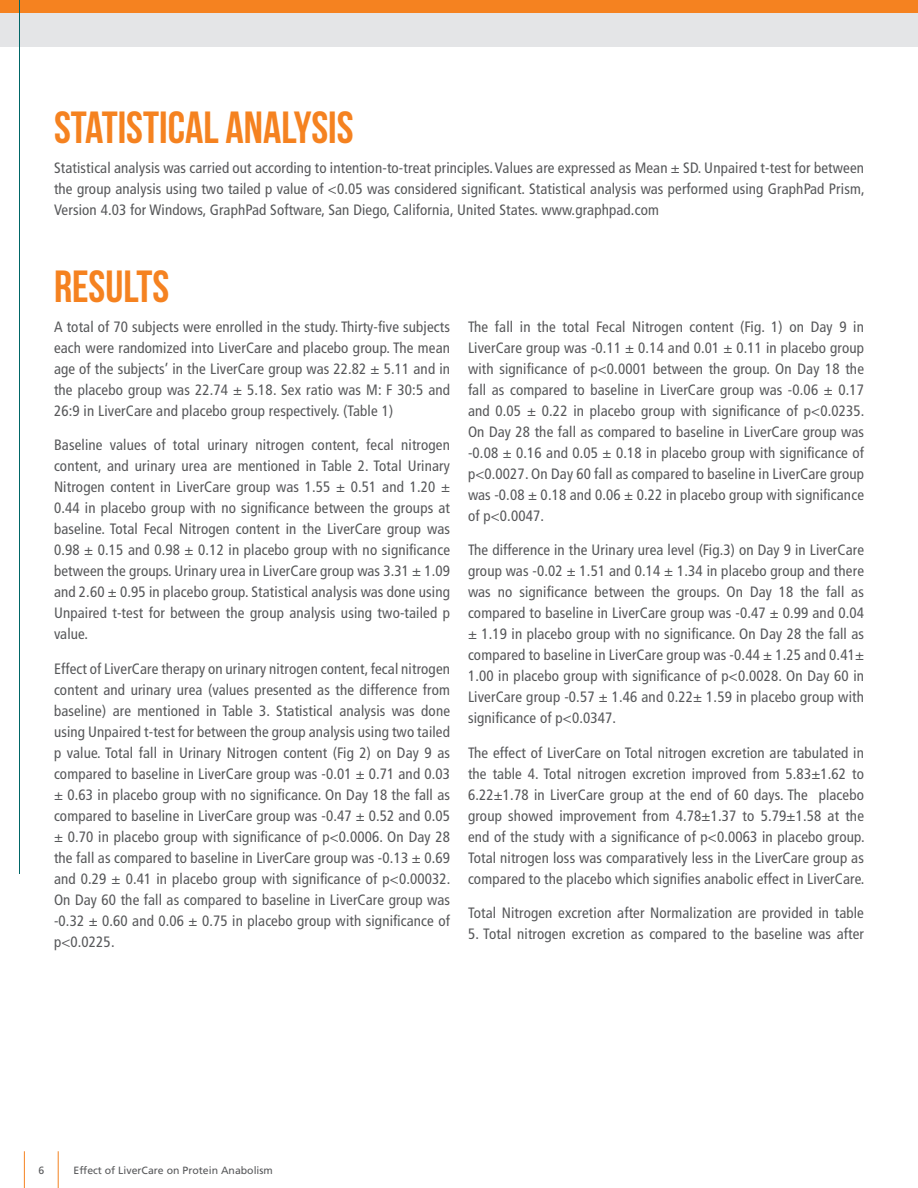
<style>
.page{position:relative;width:918px;height:1188px;background:#fff}
.page>*{position:absolute;margin:0;border:0;box-sizing:border-box;transform-origin:0 0}
.t1{font:45px "Bebas Neue";color:#f58220}
.t2{font:condensed 15px/21px "Frutiger LT Std";letter-spacing:.01em;color:#57585a;text-align:justify}
.t3{font:10.5px "Frutiger LT Std";color:#57585a}
</style>
<div class="page">
<hr style="left:24px;top:1151px;width:1px;height:37px;background:#f58220">
<hr style="left:58px;top:1151px;width:1px;height:37px;background:#f58220">
<div style="left:0;top:0;width:918px;height:14px;background:#f58220"></div>
<div style="left:0;top:14px;width:918px;height:33px;background:#e4e5e7"></div>
<hr style="left:19px;top:0;width:1px;height:874px;background:#006667">
<p class="t1" style="left:54px;top:102px;width:301px">STATISTICAL ANALYSIS</p>
<p class="t2" style="left:54px;top:157px;width:812px">Statistical analysis was carried out according to intention-to-treat principles. Values are expressed as Mean ± SD. Unpaired t-test for between the group analysis using two tailed p value of &lt;0.05 was considered significant. Statistical analysis was performed using GraphPad Prism, Version 4.03 for Windows, GraphPad Software, San Diego, California, United States. www.graphpad.com</p>
<p class="t1" style="left:54px;top:261px;width:117px">RESULTS</p>
<p class="t2" style="left:54px;top:316px;width:398px">A total of 70 subjects were enrolled in the study. Thirty-five subjects each were randomized into LiverCare and placebo group. The mean age of the subjects’ in the LiverCare group was 22.82 ± 5.11 and in the placebo group was 22.74 ± 5.18. Sex ratio was M: F 30:5 and 26:9 in LiverCare and placebo group respectively. (Table 1)</p>
<p class="t2" style="left:54px;top:435px;width:398px">Baseline values of total urinary nitrogen content, fecal nitrogen content, and urinary urea are mentioned in Table 2. Total Urinary Nitrogen content in LiverCare group was 1.55 ± 0.51 and 1.20 ± 0.44 in placebo group with no significance between the groups at baseline. Total Fecal Nitrogen content in the LiverCare group was 0.98 ± 0.15 and 0.98 ± 0.12 in placebo group with no significance between the groups. Urinary urea in LiverCare group was 3.31 ± 1.09 and 2.60 ± 0.95 in placebo group. Statistical analysis was done using Unpaired t-test for between the group analysis using two-tailed p value.</p>
<p class="t2" style="left:54px;top:658px;width:398px">Effect of LiverCare therapy on urinary nitrogen content, fecal nitrogen content and urinary urea (values presented as the difference from baseline) are mentioned in Table 3. Statistical analysis was done using Unpaired t-test for between the group analysis using two tailed p value. Total fall in Urinary Nitrogen content (Fig 2) on Day 9 as compared to baseline in LiverCare group was -0.01 ± 0.71 and 0.03 ± 0.63 in placebo group with no significance. On Day 18 the fall as compared to baseline in LiverCare group was -0.47 ± 0.52 and 0.05 ± 0.70 in placebo group with significance of p&lt;0.0006. On Day 28 the fall as compared to baseline in LiverCare group was -0.13 ± 0.69 and 0.29 ± 0.41 in placebo group with significance of p&lt;0.00032.<br>On Day 60 the fall as compared to baseline in LiverCare group was -0.32 ± 0.60 and 0.06 ± 0.75 in placebo group with significance of p&lt;0.0225.</p>
<p class="t2" style="left:468px;top:316px;width:398px">The fall in the total Fecal Nitrogen content (Fig. 1) on Day 9 in LiverCare group was -0.11 ± 0.14 and 0.01 ± 0.11 in placebo group with significance of p&lt;0.0001 between the group. On Day 18 the fall as compared to baseline in LiverCare group was -0.06 ± 0.17 and 0.05 ± 0.22 in placebo group with significance of p&lt;0.0235.<br>On Day 28 the fall as compared to baseline in LiverCare group was -0.08 ± 0.16 and 0.05 ± 0.18 in placebo group with significance of p&lt;0.0027. On Day 60 fall as compared to baseline in LiverCare group was -0.08 ± 0.18 and 0.06 ± 0.22 in placebo group with significance of p&lt;0.0047.</p>
<p class="t2" style="left:468px;top:540px;width:398px">The difference in the Urinary urea level (Fig.3) on Day 9 in LiverCare group was -0.02 ± 1.51 and 0.14 ± 1.34 in placebo group and there was no significance between the groups. On Day 18 the fall as compared to baseline in LiverCare group was -0.47 ± 0.99 and 0.04 ± 1.19 in placebo group with no significance. On Day 28 the fall as compared to baseline in LiverCare group was -0.44 ± 1.25 and 0.41± 1.00 in placebo group with significance of p&lt;0.0028. On Day 60 in LiverCare group -0.57 ± 1.46 and 0.22± 1.59 in placebo group with significance of p&lt;0.0347.</p>
<p class="t2" style="left:468px;top:742px;width:398px">The effect of LiverCare on Total nitrogen excretion are tabulated in the table 4. Total nitrogen excretion improved from 5.83±1.62 to 6.22±1.78 in LiverCare group at the end of 60 days. The placebo group showed improvement from 4.78±1.37 to 5.79±1.58 at the end of the study with a significance of p&lt;0.0063 in placebo group.<br>Total nitrogen loss was comparatively less in the LiverCare group as compared to the placebo which signifies anabolic effect in LiverCare.</p>
<p class="t2" style="left:468px;top:903px;width:397px">Total Nitrogen excretion after Normalization are provided in table</p>
<p class="t2" style="left:468px;top:924px;width:398px">5. Total nitrogen excretion as compared to the baseline was after</p>
<p class="t3" style="left:39px;top:1164px;width:7px">6</p>
<p class="t3" style="left:74px;top:1164px;width:201px">Effect of LiverCare on Protein Anabolism</p>
</div>
